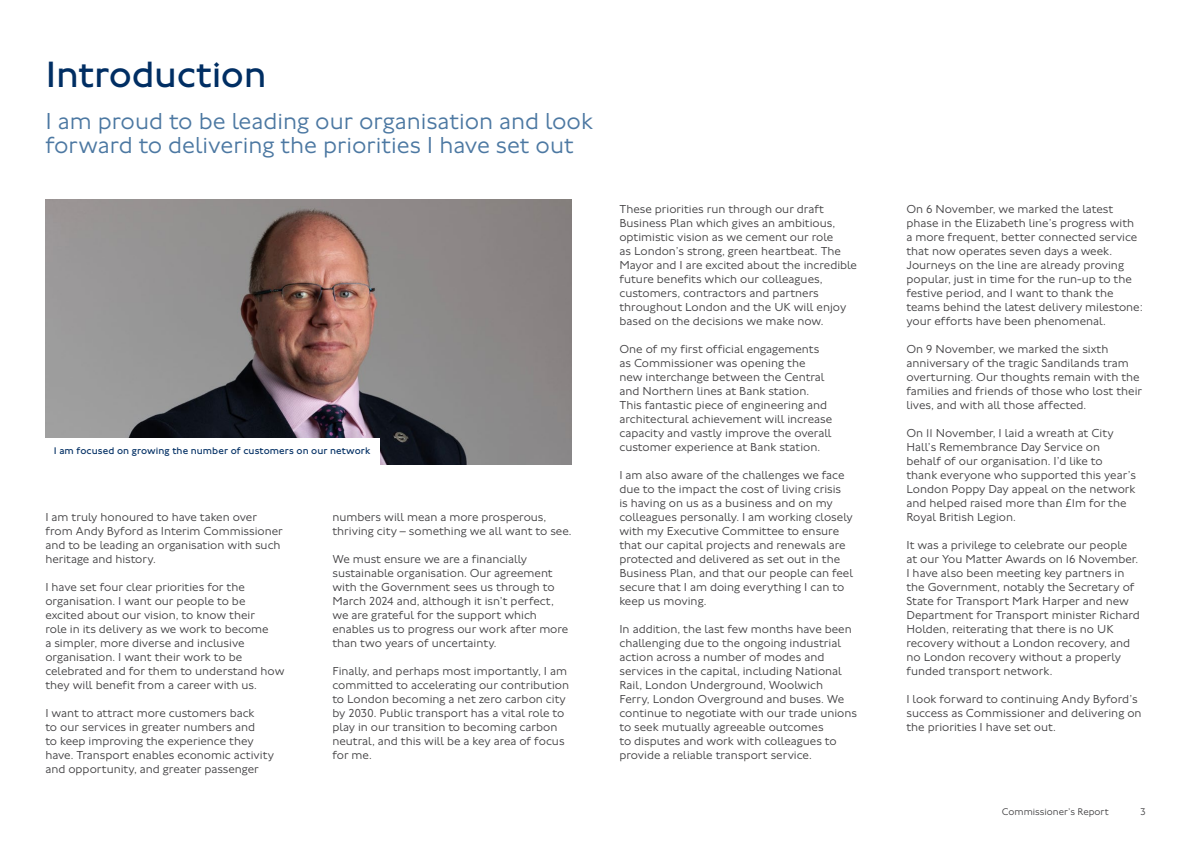
<style>
.page{position:relative;width:1191px;height:842px;background:#fff}
.page>*{position:absolute;margin:0;border:0;box-sizing:border-box;transform-origin:0 0}
.Major_Heading_38_38{font:38px "Johnston 100";letter-spacing:-.01em;color:#002e63}
.Minor_Heading_24_24{font:300 24px/24px "Johnston 100";color:#4c78a2}
.Body_12_14__P{font:300 12px/14px "Johnston 100";color:#414042}
.PictureCaption_10_12{font:10px "Johnston 100";letter-spacing:.005em;color:#002e63}
.t1{font:300 10px "Johnston 100";color:#414042}
</style>
<div class="page">
<img style="left:45px;top:199px;width:526px;height:265px">
<div style="left:45px;top:438px;width:335px;height:27px;background:#fff"></div>
<h2 class="Major_Heading_38_38" style="left:45px;top:54px;width:223px">Introduction</h2>
<p class="Minor_Heading_24_24" style="left:45px;top:110px;width:549px">I am proud to be leading our organisation and look forward to delivering the priorities I have set out</p>
<p class="PictureCaption_10_12" style="left:54px;top:445px;width:318px">I am focused on growing the number of customers on our network</p>
<p class="Body_12_14__P" style="left:45px;top:511px;width:239px">I am truly honoured to have taken over from Andy Byford as Interim Commissioner and to be leading an organisation with such heritage and history.</p>
<p class="Body_12_14__P" style="left:45px;top:581px;width:241px">I have set four clear priorities for the organisation. I want our people to be excited about our vision, to know their<br>role in its delivery as we work to become<br>a simpler, more diverse and inclusive organisation. I want their work to be celebrated and for them to understand how they will benefit from a career with us.</p>
<p class="Body_12_14__P" style="left:45px;top:707px;width:230px">I want to attract more customers back<br>to our services in greater numbers and<br>to keep improving the experience they have. Transport enables economic activity and opportunity, and greater passenger</p>
<p class="Body_12_14__P" style="left:332px;top:511px;width:241px">numbers will mean a more prosperous, thriving city – something we all want to see.</p>
<p class="Body_12_14__P" style="left:332px;top:553px;width:237px">We must ensure we are a financially sustainable organisation. Our agreement with the Government sees us through to March 2024 and, although it isn’t perfect, we are grateful for the support which enables us to progress our work after more than two years of uncertainty.</p>
<p class="Body_12_14__P" style="left:332px;top:665px;width:238px">Finally, and perhaps most importantly, I am committed to accelerating our contribution to London becoming a net zero carbon city by 2030. Public transport has a vital role to play in our transition to becoming carbon neutral, and this will be a key area of focus for me.</p>
<p class="Body_12_14__P" style="left:619px;top:203px;width:239px">These priorities run through our draft Business Plan which gives an ambitious, optimistic vision as we cement our role<br>as London’s strong, green heartbeat. The Mayor and I are excited about the incredible future benefits which our colleagues, customers, contractors and partners throughout London and the UK will enjoy based on the decisions we make now.</p>
<p class="Body_12_14__P" style="left:619px;top:343px;width:214px">One of my first official engagements as Commissioner was opening the<br>new interchange between the Central and Northern lines at Bank station.<br>This fantastic piece of engineering and architectural achievement will increase capacity and vastly improve the overall customer experience at Bank station.</p>
<p class="Body_12_14__P" style="left:619px;top:469px;width:235px">I am also aware of the challenges we face due to the impact the cost of living crisis<br>is having on us as a business and on my colleagues personally. I am working closely with my Executive Committee to ensure that our capital projects and renewals are protected and delivered as set out in the Business Plan, and that our people can feel secure that I am doing everything I can to keep us moving.</p>
<p class="Body_12_14__P" style="left:619px;top:623px;width:239px">In addition, the last few months have been challenging due to the ongoing industrial action across a number of modes and services in the capital, including National Rail, London Underground, Woolwich<br>Ferry, London Overground and buses. We continue to negotiate with our trade unions to seek mutually agreeable outcomes<br>to disputes and work with colleagues to provide a reliable transport service.</p>
<p class="Body_12_14__P" style="left:906px;top:203px;width:238px">On 6 November, we marked the latest phase in the Elizabeth line’s progress with a more frequent, better connected service that now operates seven days a week.<br>Journeys on the line are already proving popular, just in time for the run-up to the festive period, and I want to thank the teams behind the latest delivery milestone: your efforts have been phenomenal.</p>
<p class="Body_12_14__P" style="left:906px;top:343px;width:237px">On 9 November, we marked the sixth anniversary of the tragic Sandilands tram overturning. Our thoughts remain with the families and friends of those who lost their lives, and with all those affected.</p>
<p class="Body_12_14__P" style="left:906px;top:427px;width:231px">On 11 November, I laid a wreath at City Hall’s Remembrance Day Service on behalf of our organisation. I’d like to thank everyone who supported this year’s London Poppy Day appeal on the network and helped raised more than £1m for the Royal British Legion.</p>
<p class="Body_12_14__P" style="left:906px;top:539px;width:235px">It was a privilege to celebrate our people at our You Matter Awards on 16 November.<br>I have also been meeting key partners in the Government, notably the Secretary of State for Transport Mark Harper and new Department for Transport minister Richard Holden, reiterating that there is no UK recovery without a London recovery, and no London recovery without a properly funded transport network.</p>
<p class="Body_12_14__P" style="left:906px;top:693px;width:237px">I look forward to continuing Andy Byford’s success as Commissioner and delivering on the priorities I have set out.</p>
<p class="t1" style="left:1002px;top:807px;width:108px">Commissioner’s Report</p>
<p class="t1" style="left:1140px;top:807px;width:7px">3</p>
</div>
